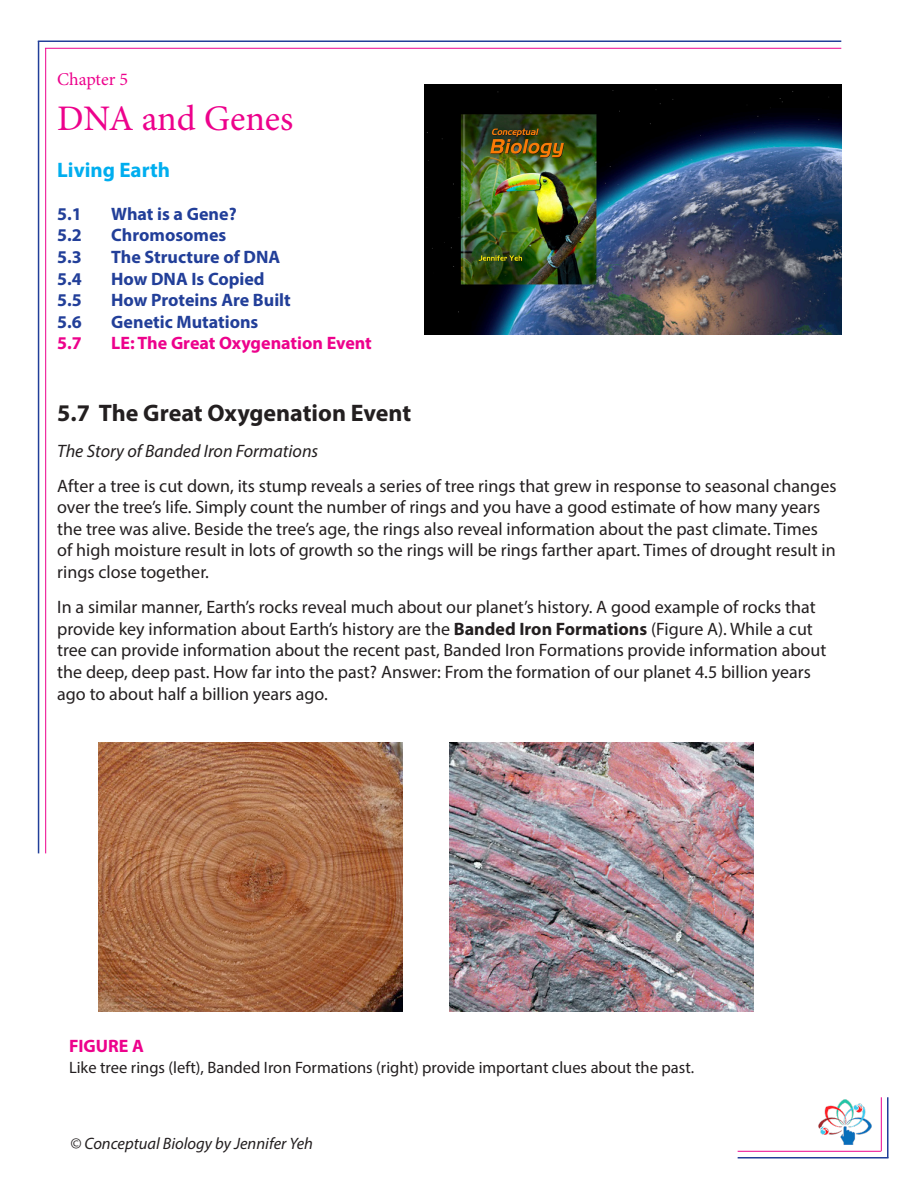
<style>
.page{position:relative;width:918px;height:1188px;background:#fff}
.page>*{position:absolute;margin:0;border:0;box-sizing:border-box;transform-origin:0 0}
.t1{font:36px "Minion Pro";letter-spacing:-.005em;color:#ed028c}
.t2{font:700 24px "Myriad Pro";color:#231f20}
.t3{font:700 21px "Myriad Pro";color:#00aeef}
.t4{font:18px/21.6px "Myriad Pro";color:#231f20}
.t5{font:700 18px "Myriad Pro";color:#223f99}
.t6{font:700 18px "Myriad Pro";color:#ed028c}
.t7{font:italic 18px "Myriad Pro";color:#231f20}
.t8{font:18px "Minion Pro";letter-spacing:-.005em;color:#ed028c}
.t9{font:16.5px "Myriad Pro";color:#231f20}
.t10{font:italic 16.5px "Myriad Pro";color:#231f20}
.s1{font-weight:700}
</style>
<div class="page">
<img style="left:818px;top:1099px;width:53px;height:45px">
<hr style="left:38px;top:41px;width:1px;height:812px;background:#223f99">
<hr style="left:38px;top:40px;width:803px;height:2px;background:#223f99">
<hr style="left:45px;top:48px;width:1px;height:805px;background:#ed028c">
<hr style="left:45px;top:48px;width:796px;height:1px;background:#ed028c">
<hr style="left:887px;top:1097px;width:2px;height:61px;background:#223f99">
<hr style="left:738px;top:1157px;width:151px;height:2px;background:#223f99">
<hr style="left:881px;top:1097px;width:1px;height:54px;background:#ed028c">
<hr style="left:738px;top:1151px;width:143px;height:1px;background:#ed028c">
<img style="left:424px;top:84px;width:417px;height:251px">
<img style="left:98px;top:743px;width:305px;height:269px">
<img style="left:449px;top:743px;width:305px;height:269px">
<p class="t8" style="left:57px;top:67px;width:72px">Chapter 5</p>
<p class="t1" style="left:57px;top:94px;width:238px">DNA and Genes</p>
<p class="t3" style="left:57px;top:156px;width:114px">Living Earth</p>
<p class="t5" style="left:57px;top:202px;width:26px">5.1</p>
<p class="t5" style="left:111px;top:202px;width:127px">What is a Gene?</p>
<p class="t5" style="left:57px;top:224px;width:26px">5.2</p>
<p class="t5" style="left:111px;top:224px;width:117px">Chromosomes</p>
<p class="t5" style="left:57px;top:245px;width:26px">5.3</p>
<p class="t5" style="left:111px;top:245px;width:171px">The Structure of DNA</p>
<p class="t5" style="left:57px;top:267px;width:26px">5.4</p>
<p class="t5" style="left:111px;top:267px;width:155px">How DNA Is Copied</p>
<p class="t5" style="left:57px;top:288px;width:26px">5.5</p>
<p class="t5" style="left:111px;top:288px;width:181px">How Proteins Are Built</p>
<p class="t5" style="left:57px;top:310px;width:26px">5.6</p>
<p class="t5" style="left:111px;top:310px;width:149px">Genetic Mutations</p>
<p class="t6" style="left:57px;top:332px;width:26px">5.7</p>
<p class="t6" style="left:111px;top:332px;width:262px">LE: The Great Oxygenation Event</p>
<p class="t2" style="left:57px;top:398px;width:355px">5.7 The Great Oxygenation Event</p>
<p class="t7" style="left:57px;top:439px;width:263px">The Story of Banded Iron Formations</p>
<p class="t4" style="left:57px;top:475px;width:781px">After a tree is cut down, its stump reveals a series of tree rings that grew in response to seasonal changes over the tree’s life. Simply count the number of rings and you have a good estimate of how many years the tree was alive. Beside the tree’s age, the rings also reveal information about the past climate. Times of high moisture result in lots of growth so the rings will be rings farther apart. Times of drought result in rings close together.</p>
<p class="t4" style="left:57px;top:596px;width:771px">In a similar manner, Earth’s rocks reveal much about our planet’s history. A good example of rocks that provide key information about Earth’s history are the <span class="s1">Banded Iron Formations</span> (Figure A). While a cut tree can provide information about the recent past, Banded Iron Formations provide information about the deep, deep past. How far into the past? Answer: From the formation of our planet 4.5 billion years ago to about half a billion years ago.</p>
<p class="t6" style="left:69px;top:1034px;width:76px">FIGURE A</p>
<p class="t9" style="left:69px;top:1058px;width:627px">Like tree rings (left), Banded Iron Formations (right) provide important clues about the past.</p>
<p class="t10" style="left:70px;top:1134px;width:244px">© Conceptual Biology by Jennifer Yeh</p>
</div>
